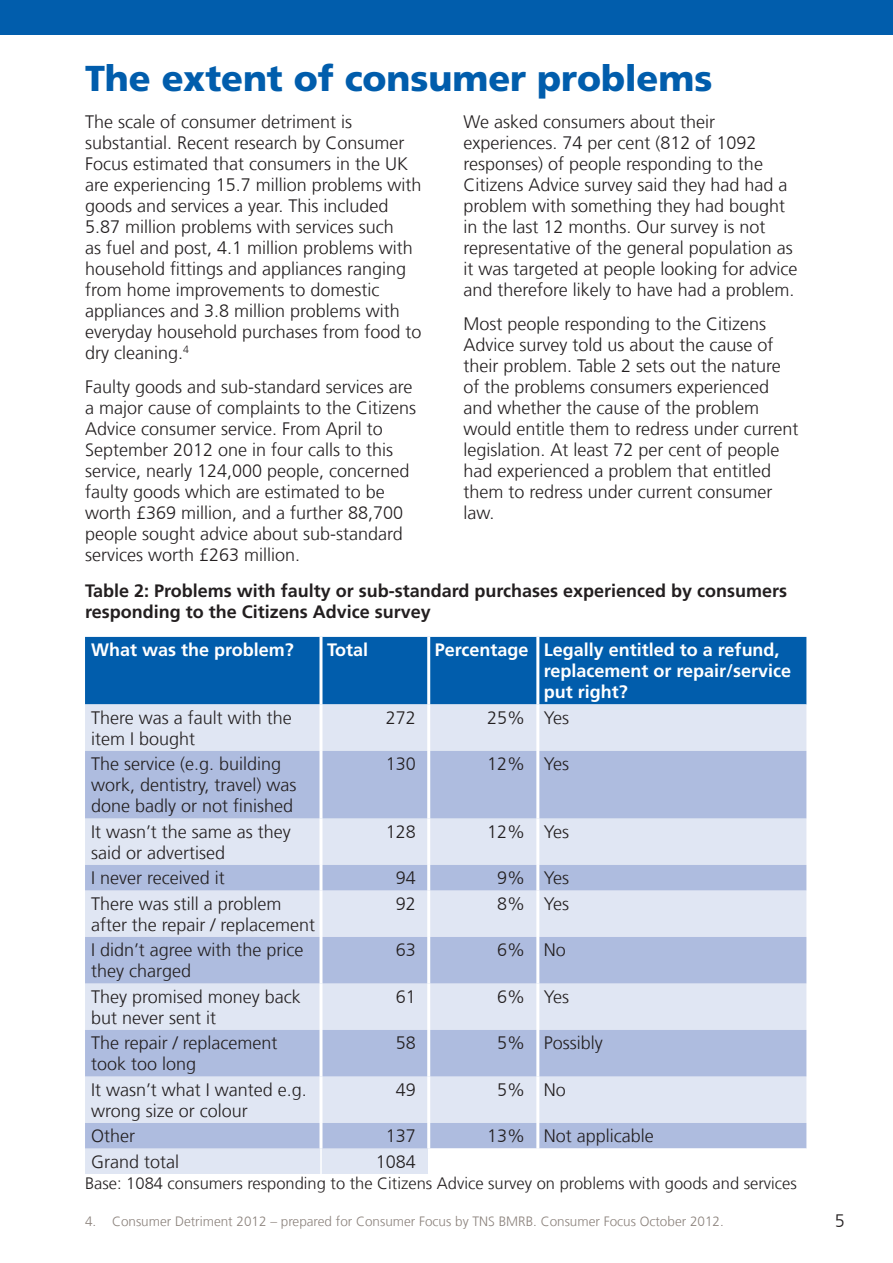
<style>
.page{position:relative;width:893px;height:1263px;background:#fff}
.page>*{position:absolute;margin:0;border:0;box-sizing:border-box;transform-origin:0 0}
.Heading_1{font:900 36px "Frutiger LT Com";letter-spacing:-.005em;color:#015dac}
.Body_text{font:300 18px/21px "Frutiger LT Com";color:#231f20}
.Body_text-2{font:700 18px/21px "Frutiger LT Com";color:#231f20}
.t1{font:700 18px/21px "Frutiger LT Com";color:#fff}
.Body_text-3{font:300 16.5px "Frutiger LT Com";color:#231f20}
.t2{font:300 13.5px "Frutiger LT Com";color:#8c837d}
.Body_text-4{font:300 10.5px "Frutiger LT Com";color:#231f20}
</style>
<div class="page">
<div style="left:0;top:0;width:893px;height:34px;background:#015dac"></div>
<div style="left:85px;top:637px;width:721px;height:67px;background:#015dac"></div>
<div style="left:85px;top:704px;width:721px;height:470px;background:#e0e6f3"></div>
<svg style="left:85px;top:751px;width:721px;height:397px;background:#c5cfe8"></svg>
<hr style="left:320px;top:1148px;width:2px;height:26px;background:#fff">
<svg style="left:428px;top:1148px;width:378px;height:26px"></svg>
<hr style="left:537px;top:1148px;width:2px;height:26px;background:#fff">
<hr style="left:319px;top:637px;width:3px;height:67px;background:#fff">
<hr style="left:427px;top:637px;width:3px;height:67px;background:#fff">
<hr style="left:536px;top:637px;width:3px;height:67px;background:#fff">
<hr style="left:319px;top:704px;width:3px;height:47px;background:#fff">
<hr style="left:427px;top:704px;width:3px;height:47px;background:#fff">
<hr style="left:536px;top:704px;width:3px;height:47px;background:#fff">
<hr style="left:319px;top:751px;width:3px;height:67px;background:#fff">
<hr style="left:427px;top:751px;width:3px;height:67px;background:#fff">
<hr style="left:536px;top:751px;width:3px;height:67px;background:#fff">
<hr style="left:319px;top:818px;width:3px;height:47px;background:#fff">
<hr style="left:427px;top:818px;width:3px;height:47px;background:#fff">
<hr style="left:536px;top:818px;width:3px;height:47px;background:#fff">
<hr style="left:319px;top:865px;width:3px;height:25px;background:#fff">
<hr style="left:427px;top:865px;width:3px;height:25px;background:#fff">
<hr style="left:536px;top:865px;width:3px;height:25px;background:#fff">
<hr style="left:319px;top:890px;width:3px;height:47px;background:#fff">
<hr style="left:427px;top:890px;width:3px;height:47px;background:#fff">
<hr style="left:536px;top:890px;width:3px;height:47px;background:#fff">
<hr style="left:319px;top:937px;width:3px;height:46px;background:#fff">
<hr style="left:427px;top:937px;width:3px;height:46px;background:#fff">
<hr style="left:536px;top:937px;width:3px;height:46px;background:#fff">
<hr style="left:319px;top:983px;width:3px;height:47px;background:#fff">
<hr style="left:427px;top:983px;width:3px;height:47px;background:#fff">
<hr style="left:536px;top:983px;width:3px;height:47px;background:#fff">
<hr style="left:319px;top:1030px;width:3px;height:46px;background:#fff">
<hr style="left:427px;top:1030px;width:3px;height:46px;background:#fff">
<hr style="left:536px;top:1030px;width:3px;height:46px;background:#fff">
<hr style="left:319px;top:1076px;width:3px;height:47px;background:#fff">
<hr style="left:427px;top:1076px;width:3px;height:47px;background:#fff">
<hr style="left:536px;top:1076px;width:3px;height:47px;background:#fff">
<hr style="left:319px;top:1123px;width:3px;height:25px;background:#fff">
<hr style="left:427px;top:1123px;width:3px;height:25px;background:#fff">
<hr style="left:536px;top:1123px;width:3px;height:25px;background:#fff">
<h2 class="Heading_1" style="left:85px;top:56px;width:629px">The extent of consumer problems</h2>
<p class="Body_text" style="left:85px;top:112px;width:338px">The scale of consumer detriment is substantial. Recent research by Consumer Focus estimated that consumers in the UK are experiencing 15.7 million problems with goods and services a year. This included 5.87 million problems with services such<br>as fuel and post, 4.1 million problems with household fittings and appliances ranging from home improvements to domestic appliances and 3.8 million problems with everyday household purchases from food to dry cleaning.</p>
<p class="Body_text" style="left:463px;top:112px;width:336px">We asked consumers about their experiences. 74 per cent (812 of 1092 responses) of people responding to the Citizens Advice survey said they had had a problem with something they had bought in the last 12 months. Our survey is not representative of the general population as it was targeted at people looking for advice and therefore likely to have had a problem.</p>
<p class="Body_text" style="left:463px;top:314px;width:337px">Most people responding to the Citizens Advice survey told us about the cause of their problem. Table 2 sets out the nature of the problems consumers experienced and whether the cause of the problem would entitle them to redress under current legislation. At least 72 per cent of people had experienced a problem that entitled them to redress under current consumer law.</p>
<p class="Body_text-4" style="left:183px;top:344px;width:7px">4</p>
<p class="Body_text" style="left:85px;top:376px;width:333px">Faulty goods and sub-standard services are a major cause of complaints to the Citizens Advice consumer service. From April to September 2012 one in four calls to this service, nearly 124,000 people, concerned faulty goods which are estimated to be worth £369 million, and a further 88,700 people sought advice about sub-standard services worth £263 million.</p>
<p class="Body_text-2" style="left:85px;top:580px;width:704px">Table 2: Problems with faulty or sub-standard purchases experienced by consumers responding to the Citizens Advice survey</p>
<p class="t1" style="left:91px;top:640px;width:204px">What was the problem?</p>
<p class="t1" style="left:327px;top:640px;width:43px">Total</p>
<p class="t1" style="left:435px;top:640px;width:95px">Percentage</p>
<p class="t1" style="left:544px;top:640px;width:249px">Legally entitled to a refund, replacement or repair/service put right?</p>
<p class="Body_text" style="left:91px;top:707px;width:202px">There was a fault with the item I bought</p>
<p class="Body_text" style="left:386px;top:707px;width:32px">272</p>
<p class="Body_text" style="left:487px;top:707px;width:40px">25%</p>
<p class="Body_text" style="left:544px;top:707px;width:27px">Yes</p>
<p class="Body_text" style="left:91px;top:754px;width:207px">The service (e.g. building work, dentistry, travel) was done badly or not finished</p>
<p class="Body_text" style="left:386px;top:754px;width:32px">130</p>
<p class="Body_text" style="left:487px;top:754px;width:40px">12%</p>
<p class="Body_text" style="left:544px;top:754px;width:27px">Yes</p>
<p class="Body_text" style="left:91px;top:821px;width:201px">It wasn’t the same as they said or advertised</p>
<p class="Body_text" style="left:386px;top:821px;width:32px">128</p>
<p class="Body_text" style="left:487px;top:821px;width:40px">12%</p>
<p class="Body_text" style="left:544px;top:821px;width:27px">Yes</p>
<p class="Body_text" style="left:91px;top:868px;width:135px">I never received it</p>
<p class="Body_text" style="left:396px;top:868px;width:22px">94</p>
<p class="Body_text" style="left:497px;top:868px;width:30px">9%</p>
<p class="Body_text" style="left:544px;top:868px;width:27px">Yes</p>
<p class="Body_text" style="left:91px;top:893px;width:225px">There was still a problem after the repair / replacement</p>
<p class="Body_text" style="left:396px;top:893px;width:22px">92</p>
<p class="Body_text" style="left:497px;top:893px;width:30px">8%</p>
<p class="Body_text" style="left:544px;top:893px;width:27px">Yes</p>
<p class="Body_text" style="left:91px;top:940px;width:214px">I didn’t agree with the price they charged</p>
<p class="Body_text" style="left:396px;top:940px;width:22px">63</p>
<p class="Body_text" style="left:497px;top:940px;width:30px">6%</p>
<p class="Body_text" style="left:544px;top:940px;width:24px">No</p>
<p class="Body_text" style="left:91px;top:986px;width:211px">They promised money back but never sent it</p>
<p class="Body_text" style="left:396px;top:986px;width:22px">61</p>
<p class="Body_text" style="left:497px;top:986px;width:30px">6%</p>
<p class="Body_text" style="left:544px;top:986px;width:27px">Yes</p>
<p class="Body_text" style="left:91px;top:1033px;width:188px">The repair / replacement took too long</p>
<p class="Body_text" style="left:396px;top:1033px;width:22px">58</p>
<p class="Body_text" style="left:497px;top:1033px;width:30px">5%</p>
<p class="Body_text" style="left:544px;top:1033px;width:61px">Possibly</p>
<p class="Body_text" style="left:91px;top:1079px;width:217px">It wasn’t what I wanted e.g. wrong size or colour</p>
<p class="Body_text" style="left:396px;top:1079px;width:22px">49</p>
<p class="Body_text" style="left:497px;top:1079px;width:30px">5%</p>
<p class="Body_text" style="left:544px;top:1079px;width:24px">No</p>
<p class="Body_text" style="left:91px;top:1126px;width:45px">Other</p>
<p class="Body_text" style="left:386px;top:1126px;width:32px">137</p>
<p class="Body_text" style="left:487px;top:1126px;width:40px">13%</p>
<p class="Body_text" style="left:544px;top:1126px;width:112px">Not applicable</p>
<p class="Body_text" style="left:91px;top:1151px;width:90px">Grand total</p>
<p class="Body_text" style="left:376px;top:1151px;width:42px">1084</p>
<p class="Body_text-3" style="left:85px;top:1174px;width:713px">Base: 1084 consumers responding to the Citizens Advice survey on problems with goods and services</p>
<p class="t2" style="left:85px;top:1213px;width:640px">4. Consumer Detriment 2012 – prepared for Consumer Focus by TNS BMRB. Consumer Focus October 2012.</p>
<p class="Body_text" style="left:835px;top:1210px;width:12px">5</p>
</div>
